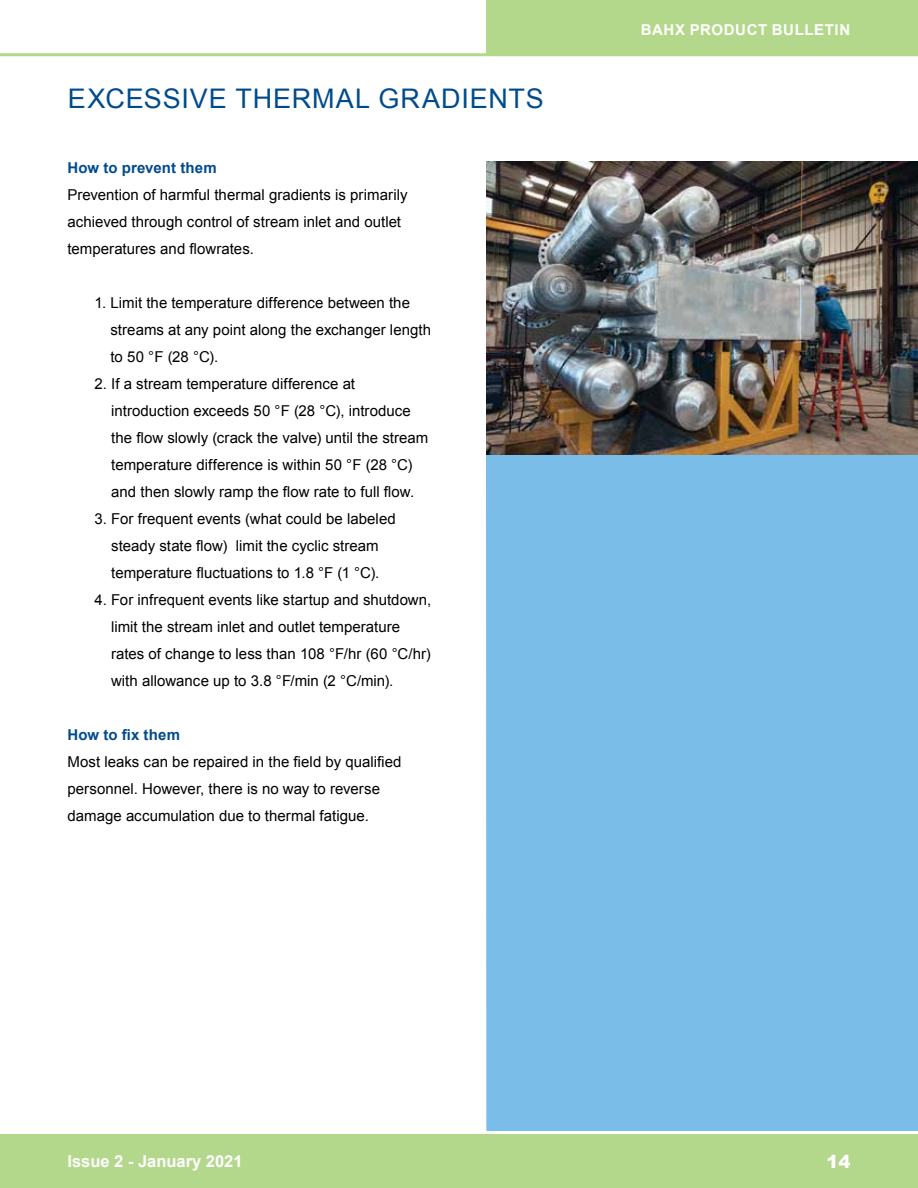
<style>
.page{position:relative;width:918px;height:1188px;background:#fff}
.page>*{position:absolute;margin:0;border:0;box-sizing:border-box;transform-origin:0 0}
.t1{font:27px "Arial";letter-spacing:.03em;color:#004b8d}
.t2{font:900 18px "Arial";color:#fff}
.t3{font:700 16.5px "Arial";color:#fff}
.t4{font:15px/27px "Arial";color:#000}
.t5{font:700 15px "Arial";letter-spacing:.01em;color:#004b8d}
.t6{font:700 15px "Arial";letter-spacing:.04em;color:#fff}
</style>
<div class="page">
<div style="left:0;top:1134px;width:918px;height:54px;background:#b4d88b"></div>
<hr style="left:0;top:53px;width:918px;height:3px;background:#b4d88b">
<div style="left:486px;top:0;width:432px;height:55px;background:#b4d88b"></div>
<div style="left:486px;top:454px;width:432px;height:677px;background:#79bde8"></div>
<img style="left:486px;top:162px;width:432px;height:292px">
<h1 class="t1" style="left:68px;top:80px;width:477px">EXCESSIVE THERMAL GRADIENTS</h1>
<p class="t5" style="left:68px;top:157px;width:151px">How to prevent them</p>
<p class="t4" style="left:68px;top:181px;width:342px">Prevention of harmful thermal gradients is primarily achieved through control of stream inlet and outlet temperatures and flowrates.</p>
<p class="t4" style="left:111px;top:289px;width:322px;text-indent:-16px">1. Limit the temperature difference between the streams at any point along the exchanger length to 50 °F (28 °C).</p>
<p class="t4" style="left:111px;top:370px;width:319px;text-indent:-17px">2. If a stream temperature difference at introduction exceeds 50 °F (28 °C), introduce the flow slowly (crack the valve) until the stream temperature difference is within 50 °F (28 °C) and then slowly ramp the flow rate to full flow.</p>
<p class="t4" style="left:94px;top:505px;width:303px;text-align:center">3. For frequent events (what could be labeled steady state flow) limit the cyclic stream temperature fluctuations to 1.8 °F (1 °C).</p>
<p class="t4" style="left:111px;top:586px;width:322px;text-indent:-17px">4. For infrequent events like startup and shutdown, limit the stream inlet and outlet temperature rates of change to less than 108 °F/hr (60 °C/hr) with allowance up to 3.8 °F/min (2 °C/min).</p>
<p class="t5" style="left:67px;top:724px;width:114px">How to fix them</p>
<p class="t4" style="left:67px;top:748px;width:336px">Most leaks can be repaired in the field by qualified personnel. However, there is no way to reverse damage accumulation due to thermal fatigue.</p>
<p class="t6" style="left:641px;top:19px;width:211px">BAHX PRODUCT BULLETIN</p>
<p class="t3" style="left:68px;top:1149px;width:177px">Issue 2 - January 2021</p>
<p class="t2" style="left:826px;top:1148px;width:26px">14</p>
</div>
